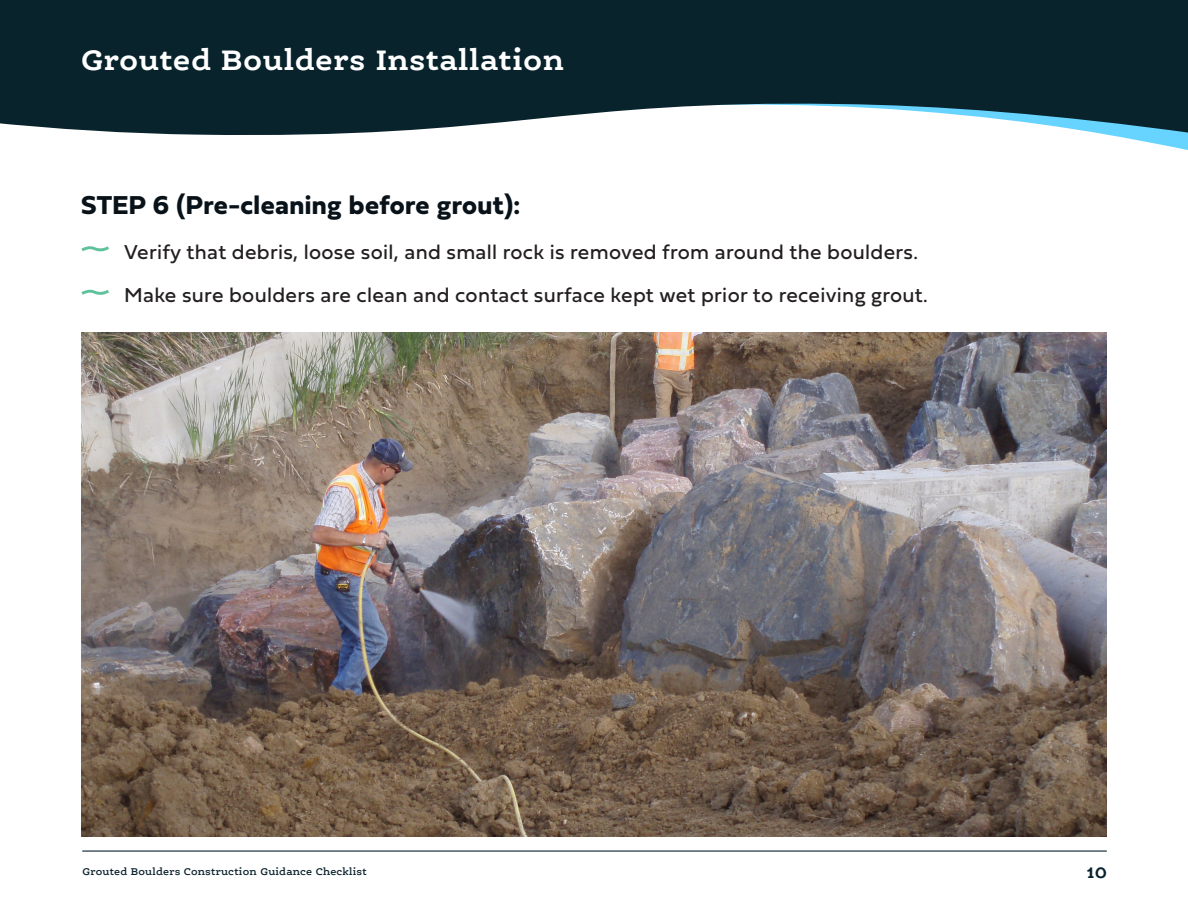
<style>
.page{position:relative;width:1188px;height:918px;background:#fff}
.page>*{position:absolute;margin:0;border:0;box-sizing:border-box;transform-origin:0 0}
.t1{font:700 30px "Ernestine Pro";letter-spacing:.015em;color:#fff}
.t2{font:700 27px "Fieldwork Hum";letter-spacing:.015em;color:#091218}
.t3{font:21px "Fieldwork Hum";letter-spacing:.015em;color:#231f20}
.t4{font:700 18px "Ernestine Pro";color:#0a222c}
.t5{font:600 10.5px "Ernestine Pro";letter-spacing:.015em;color:#0a222c}
</style>
<div class="page">
<svg style="left:1121px;top:137px;width:67px;height:13px"></svg>
<svg style="left:0;top:0;width:1188px;height:137px;background:#243d46"></svg>
<hr style="left:83px;top:850px;width:1023px;height:2px;background:#0a222c">
<img style="left:81px;top:333px;width:1026px;height:504px">
<p class="t1" style="left:81px;top:41px;width:485px">Grouted Boulders Installation</p>
<p class="t2" style="left:81px;top:184px;width:441px">STEP 6 (Pre-cleaning before grout):</p>
<p class="t3" style="left:124px;top:235px;width:795px">Verify that debris, loose soil, and small rock is removed from around the boulders.</p>
<p class="t3" style="left:124px;top:279px;width:805px">Make sure boulders are clean and contact surface kept wet prior to receiving grout.</p>
<p class="t5" style="left:83px;top:865px;width:286px">Grouted Boulders Construction Guidance Checklist</p>
<p class="t4" style="left:1086px;top:860px;width:22px">10</p>
</div>
